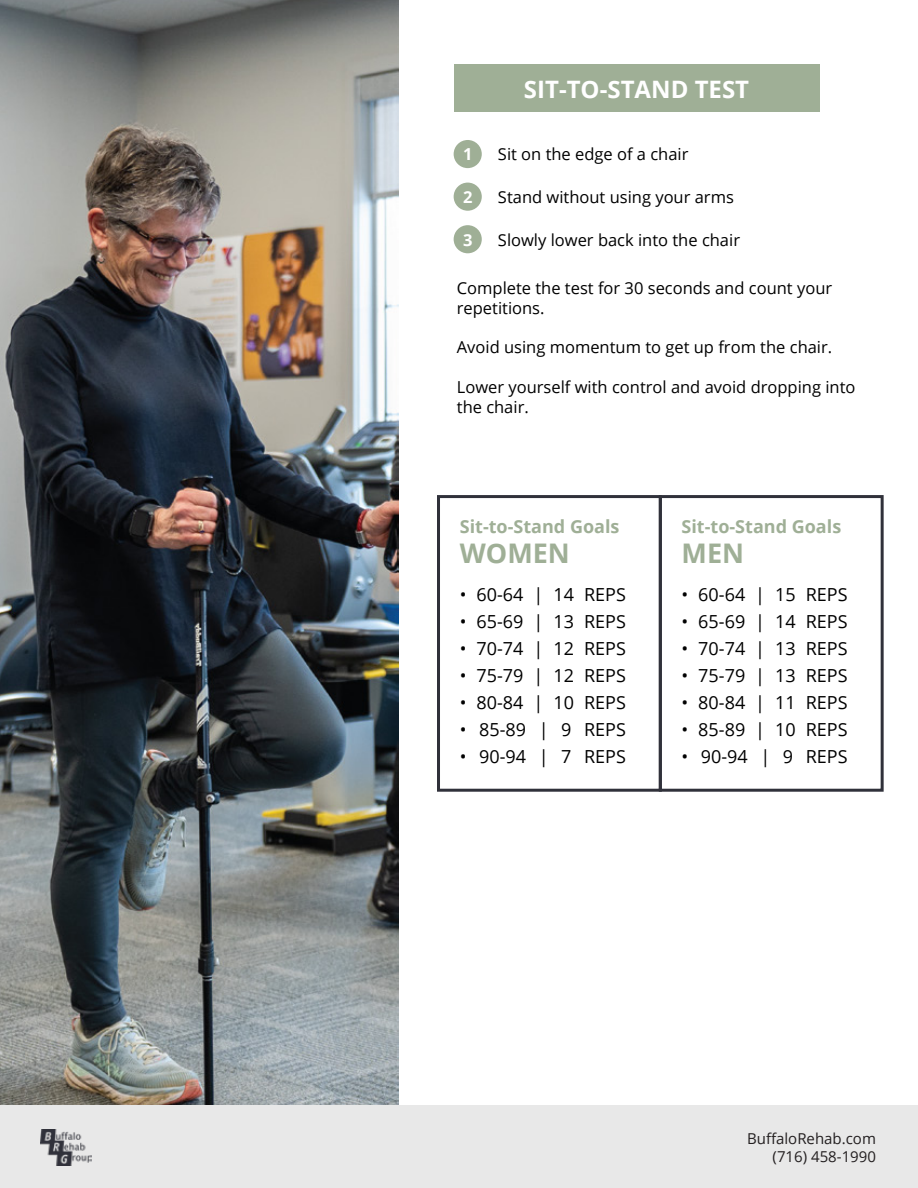
<style>
.page{position:relative;width:918px;height:1188px;background:#fff}
.page>*{position:absolute;margin:0;border:0;box-sizing:border-box;transform-origin:0 0}
.t1{font:700 27px "Open Sans";color:#9faf96}
.t2{font:700 24px "Open Sans";color:#fff}
.t3{font:18px "Open Sans";color:#010101}
.t4{font:700 18px "Open Sans";color:#9faf96}
.t5{font:16.5px/19.8px "Open Sans";color:#010101}
.t6{font:700 16.5px "Open Sans";color:#fff}
.t7{font:15px/18px "Open Sans";color:#231f20;text-align:right}
</style>
<div class="page">
<img style="left:0;top:0;width:398px;height:1106px">
<div style="left:454px;top:64px;width:365px;height:48px;background:#9faf96"></div>
<div style="left:454px;top:140px;width:28px;height:28px;background:#9faf96;border-radius:50%"></div>
<div style="left:454px;top:183px;width:28px;height:28px;background:#9faf96;border-radius:50%"></div>
<div style="left:454px;top:225px;width:28px;height:28px;background:#9faf96;border-radius:50%"></div>
<div style="left:437px;top:495px;width:225px;height:297px;border:3px solid #30313a"></div>
<div style="left:659px;top:495px;width:225px;height:297px;border:3px solid #30313a"></div>
<div style="left:0;top:1106px;width:917px;height:82px;background:#e8e8e8"></div>
<img style="left:40px;top:1129px;width:52px;height:37px">
<h2 class="t2" style="left:524px;top:73px;width:227px">SIT-TO-STAND TEST</h2>
<p class="t6" style="left:463px;top:143px;width:11px">1</p>
<p class="t5" style="left:498px;top:144px;width:192px">Sit on the edge of a chair</p>
<p class="t6" style="left:463px;top:185px;width:11px">2</p>
<p class="t5" style="left:498px;top:187px;width:237px">Stand without using your arms</p>
<p class="t6" style="left:463px;top:228px;width:11px">3</p>
<p class="t5" style="left:498px;top:229px;width:244px">Slowly lower back into the chair</p>
<p class="t5" style="left:457px;top:278px;width:377px">Complete the test for 30 seconds and count your repetitions.</p>
<p class="t5" style="left:457px;top:337px;width:377px">Avoid using momentum to get up from the chair.</p>
<p class="t5" style="left:457px;top:377px;width:400px">Lower yourself with control and avoid dropping into the chair.</p>
<p class="t4" style="left:460px;top:514px;width:161px">Sit-to-Stand Goals</p>
<h1 class="t1" style="left:460px;top:534px;width:112px">WOMEN</h1>
<p class="t3" style="left:460px;top:582px;width:168px">• 60-64 | 14 REPS</p>
<p class="t3" style="left:460px;top:609px;width:168px">• 65-69 | 13 REPS</p>
<p class="t3" style="left:460px;top:636px;width:168px">• 70-74 | 12 REPS</p>
<p class="t3" style="left:460px;top:663px;width:168px">• 75-79 | 12 REPS</p>
<p class="t3" style="left:460px;top:690px;width:168px">• 80-84 | 10 REPS</p>
<p class="t3" style="left:460px;top:717px;width:168px">• 85-89 | 9 REPS</p>
<p class="t3" style="left:460px;top:744px;width:168px">• 90-94 | 7 REPS</p>
<p class="t4" style="left:682px;top:514px;width:161px">Sit-to-Stand Goals</p>
<h1 class="t1" style="left:682px;top:534px;width:64px">MEN</h1>
<p class="t3" style="left:682px;top:582px;width:168px">• 60-64 | 15 REPS</p>
<p class="t3" style="left:682px;top:609px;width:168px">• 65-69 | 14 REPS</p>
<p class="t3" style="left:682px;top:636px;width:168px">• 70-74 | 13 REPS</p>
<p class="t3" style="left:682px;top:663px;width:168px">• 75-79 | 13 REPS</p>
<p class="t3" style="left:682px;top:690px;width:168px">• 80-84 | 11 REPS</p>
<p class="t3" style="left:682px;top:717px;width:168px">• 85-89 | 10 REPS</p>
<p class="t3" style="left:682px;top:744px;width:168px">• 90-94 | 9 REPS</p>
<p class="t7" style="left:747px;top:1129px;width:130px">BuffaloRehab.com (716) 458-1990</p>
</div>
